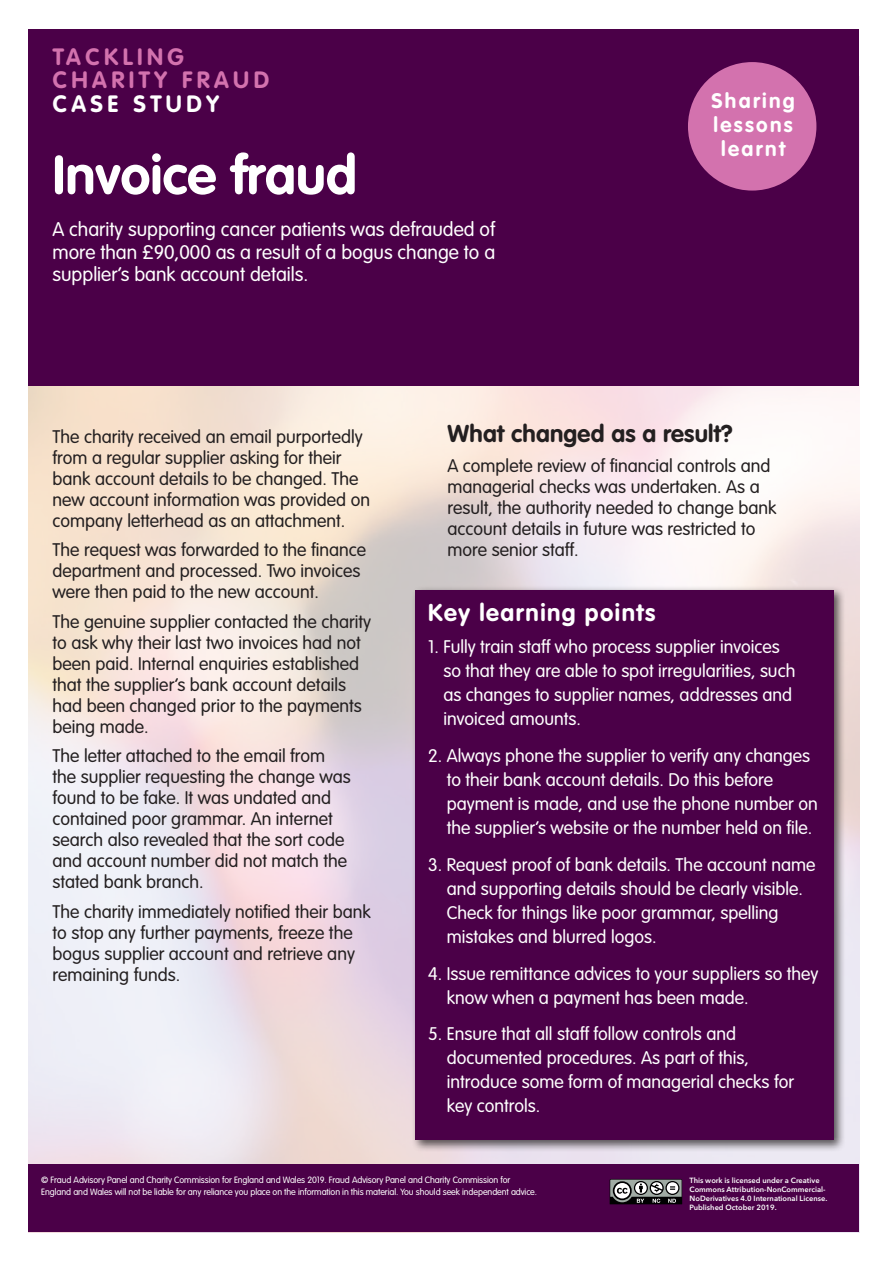
<style>
.page{position:relative;width:893px;height:1263px;background:#fff}
.page>*{position:absolute;margin:0;border:0;box-sizing:border-box;transform-origin:0 0}
.t1{font:700 54px "VAG Rounded Std";color:#fff}
.t2{font:700 24px "VAG Rounded Std";letter-spacing:.01em;color:#231f20}
.t3{font:700 24px "VAG Rounded Std";letter-spacing:.06em;color:#fff}
.t4{font:700 23.25px/23.2px "VAG Rounded Std";letter-spacing:.19em;color:#d372ae}
.t5{font:700 23.25px "VAG Rounded Std";letter-spacing:.19em;color:#fff}
.t6{font:700 20.7px/24.3px "VAG Rounded Std";letter-spacing:.11em;color:#fff;text-align:center}
.t7{font:300 19.5px/22.5px "VAG Rounded Std";color:#fff;text-align:justify}
.t8{font:300 18px/21px "VAG Rounded Std";color:#231f20}
.t9{font:300 18px/24px "VAG Rounded Std";color:#fff}
.t10{font:300 9px/12px "VAG Rounded Std";letter-spacing:-.01em;color:#fff}
.t11{font:600 7.5px/9px "Avenir Next LT Pro";color:#fff}
</style>
<div class="page">
<img style="left:29px;top:386px;width:830px;height:779px">
<div style="left:29px;top:1165px;width:830px;height:67px;background:#4b0048"></div>
<div style="left:411px;top:586px;width:435px;height:566px;background:#231f20;opacity:.75"></div>
<div style="left:415px;top:590px;width:418px;height:550px;background:#4b0048"></div>
<div style="left:29px;top:30px;width:830px;height:356px;background:#4b0048"></div>
<div style="left:688px;top:62px;width:128px;height:129px;background:#d372ae;border-radius:50%"></div>
<svg style="left:610px;top:1179px;width:72px;height:25px;background:#707372"></svg>
<p class="t4" style="left:53px;top:46px;width:218px">TACKLING<br>CHARITY FRAUD</p>
<p class="t5" style="left:53px;top:90px;width:168px">CASE STUDY</p>
<h1 class="t1" style="left:52px;top:143px;width:306px">Invoice fraud</h1>
<p class="t7" style="left:52px;top:219px;width:444px">A charity supporting cancer patients was defrauded of more than £90,000 as a result of a bogus change to a supplier’s bank account details.</p>
<p class="t6" style="left:712px;top:89px;width:85px">Sharing lessons learnt</p>
<p class="t8" style="left:52px;top:426px;width:319px">The charity received an email purportedly from a regular supplier asking for their bank account details to be changed. The new account information was provided on company letterhead as an attachment.</p>
<p class="t8" style="left:52px;top:540px;width:315px">The request was forwarded to the finance department and processed. Two invoices were then paid to the new account.</p>
<p class="t8" style="left:52px;top:611px;width:320px">The genuine supplier contacted the charity to ask why their last two invoices had not been paid. Internal enquiries established that the supplier’s bank account details had been changed prior to the payments being made.</p>
<p class="t8" style="left:52px;top:746px;width:300px">The letter attached to the email from the supplier requesting the change was found to be fake. It was undated and contained poor grammar. An internet search also revealed that the sort code and account number did not match the stated bank branch.</p>
<p class="t8" style="left:52px;top:902px;width:320px">The charity immediately notified their bank to stop any further payments, freeze the bogus supplier account and retrieve any remaining funds.</p>
<h2 class="t2" style="left:447px;top:420px;width:287px">What changed as a result?</h2>
<p class="t8" style="left:447px;top:456px;width:330px">A complete review of financial controls and managerial checks was undertaken. As a result, the authority needed to change bank account details in future was restricted to more senior staff.</p>
<h2 class="t3" style="left:428px;top:598px;width:229px">Key learning points</h2>
<p class="t9" style="left:443px;top:636px;width:353px;text-indent:-15px">1. Fully train staff who process supplier invoices so that they are able to spot irregularities, such as changes to supplier names, addresses and invoiced amounts.</p>
<p class="t9" style="left:447px;top:744px;width:372px;text-indent:-19px">2. Always phone the supplier to verify any changes to their bank account details. Do this before payment is made, and use the phone number on the supplier’s website or the number held on file.</p>
<p class="t9" style="left:447px;top:853px;width:370px;text-indent:-19px">3. Request proof of bank details. The account name and supporting details should be clearly visible.<br>Check for things like poor grammar, spelling mistakes and blurred logos.</p>
<p class="t9" style="left:447px;top:962px;width:373px;text-indent:-19px">4. Issue remittance advices to your suppliers so they know when a payment has been made.</p>
<p class="t9" style="left:447px;top:1023px;width:349px;text-indent:-19px">5. Ensure that all staff follow controls and documented procedures. As part of this, introduce some form of managerial checks for key controls.</p>
<p class="t10" style="left:41px;top:1174px;width:497px">© Fraud Advisory Panel and Charity Commission for England and Wales 2019. Fraud Advisory Panel and Charity Commission for<br>England and Wales will not be liable for any reliance you place on the information in this material. You should seek independent advice.</p>
<p class="t11" style="left:690px;top:1176px;width:139px">This work is licensed under a Creative Commons Attribution-NonCommercial-NoDerivatives 4.0 International License.<br>Published October 2019.</p>
</div>
